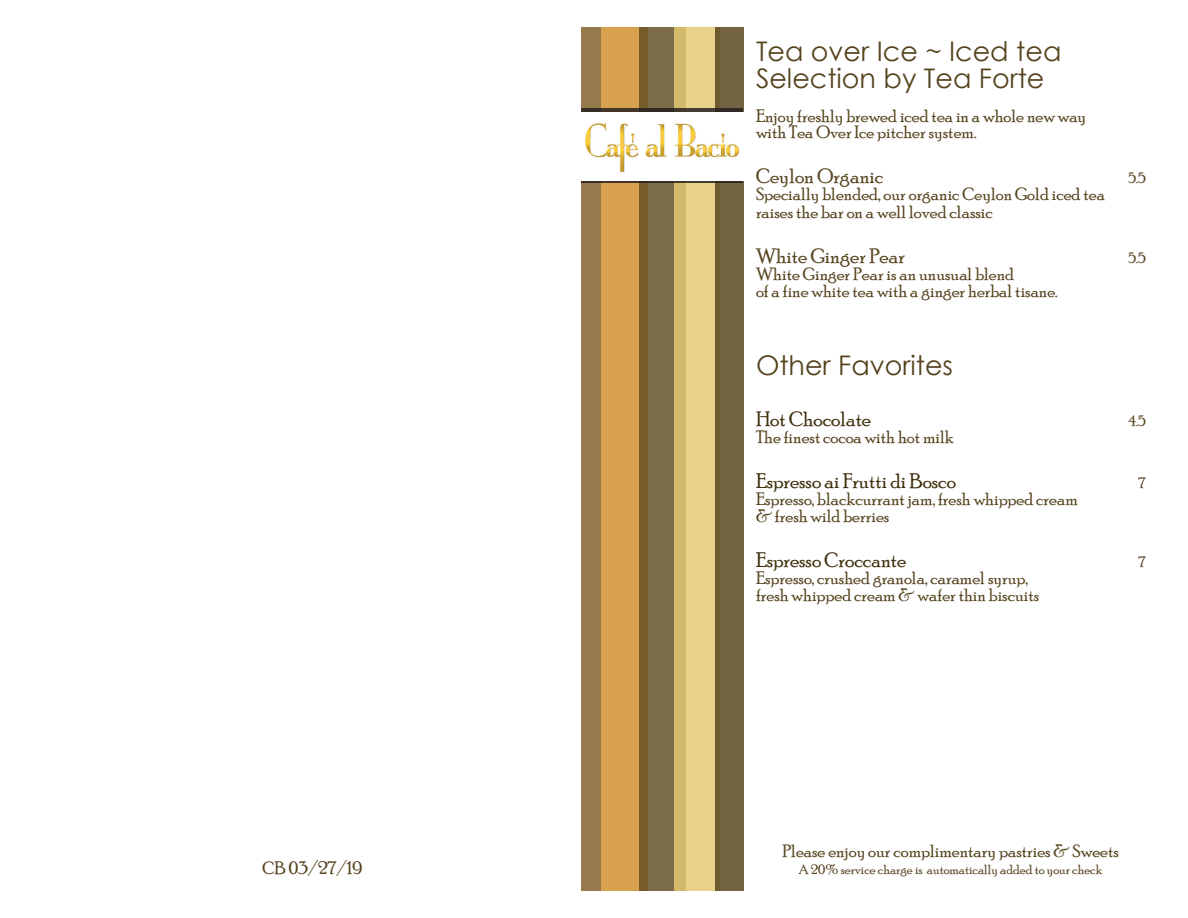
<style>
.page{position:relative;width:1188px;height:918px;background:#fff}
.page>*{position:absolute;margin:0;border:0;box-sizing:border-box;transform-origin:0 0}
.Description{font:27px "Century Gothic";color:#55431d}
.Beverage_name{font:21px "Poor Richard";color:#3f300c}
.Beverage_name-2{font:21px "Poor Richard";color:#55431d}
.Beverage_name-3{font:18px/18px "Poor Richard";color:#55431d}
.Description-2{font:18px/16.8px "Poor Richard";color:#55431d}
.Beverage_name-4{font:15px "Poor Richard";color:#55431d}
.t1{font:13.5px "Poor Richard";color:#55431d}
</style>
<div class="page">
<div style="left:581px;top:27px;width:20px;height:864px;background:#957a4c"></div>
<div style="left:601px;top:27px;width:46px;height:864px;background:#d7a14f"></div>
<svg style="left:639px;top:27px;width:36px;height:864px;background:#7d6a42"></svg>
<svg style="left:675px;top:27px;width:40px;height:864px;background:#e2cb81"></svg>
<div style="left:715px;top:27px;width:28px;height:864px;background:linear-gradient(to right,#705e37,#736547)"></div>
<div style="left:581px;top:108px;width:162px;height:75px;background:linear-gradient(to right,#3d3227,#38322b)"></div>
<img style="left:581px;top:112px;width:162px;height:69px">
<p class="Beverage_name-3" style="left:262px;top:858px;width:101px">CB 03/27/19</p>
<p class="Description" style="left:756px;top:32px;width:307px">Tea over Ice ~ Iced tea</p>
<p class="Description" style="left:756px;top:59px;width:290px">Selection by Tea Forte</p>
<p class="Description-2" style="left:756px;top:107px;width:332px">Enjoy freshly brewed iced tea in a whole new way with Tea Over Ice pitcher system.</p>
<p class="Beverage_name-2" style="left:756px;top:164px;width:129px">Ceylon Organic</p>
<p class="Beverage_name-4" style="left:1129px;top:170px;width:19px">5.5</p>
<p class="Beverage_name-3" style="left:756px;top:185px;width:351px">Specially blended, our organic Ceylon Gold iced tea raises the bar on a well loved classic</p>
<p class="Beverage_name-2" style="left:756px;top:244px;width:151px">White Ginger Pear</p>
<p class="Beverage_name-4" style="left:1129px;top:250px;width:19px">5.5</p>
<p class="Beverage_name-3" style="left:756px;top:265px;width:303px;line-height:16.8px">White Ginger Pear is an unusual blend<br>of a fine white tea with a ginger herbal tisane.</p>
<p class="Description" style="left:756px;top:346px;width:199px">Other Favorites</p>
<p class="Beverage_name" style="left:756px;top:407px;width:117px">Hot Chocolate</p>
<p class="Beverage_name-4" style="left:1128px;top:413px;width:19px">4.5</p>
<p class="Beverage_name-3" style="left:756px;top:428px;width:199px">The finest cocoa with hot milk</p>
<p class="Beverage_name" style="left:756px;top:469px;width:202px">Espresso ai Frutti di Bosco</p>
<p class="Beverage_name-4" style="left:1139px;top:475px;width:9px">7</p>
<p class="Description-2" style="left:756px;top:490px;width:323px">Espresso, blackcurrant jam, fresh whipped cream &amp; fresh wild berries</p>
<p class="Beverage_name" style="left:756px;top:548px;width:152px">Espresso Croccante</p>
<p class="Beverage_name-4" style="left:1139px;top:553px;width:9px">7</p>
<p class="Description-2" style="left:756px;top:569px;width:285px">Espresso, crushed granola, caramel syrup, fresh whipped cream &amp; wafer thin biscuits</p>
<p class="Beverage_name-3" style="left:782px;top:842px;width:338px">Please enjoy our complimentary pastries &amp; Sweets</p>
<p class="t1" style="left:799px;top:862px;width:305px">A 20% service charge is automatically added to your check</p>
</div>
